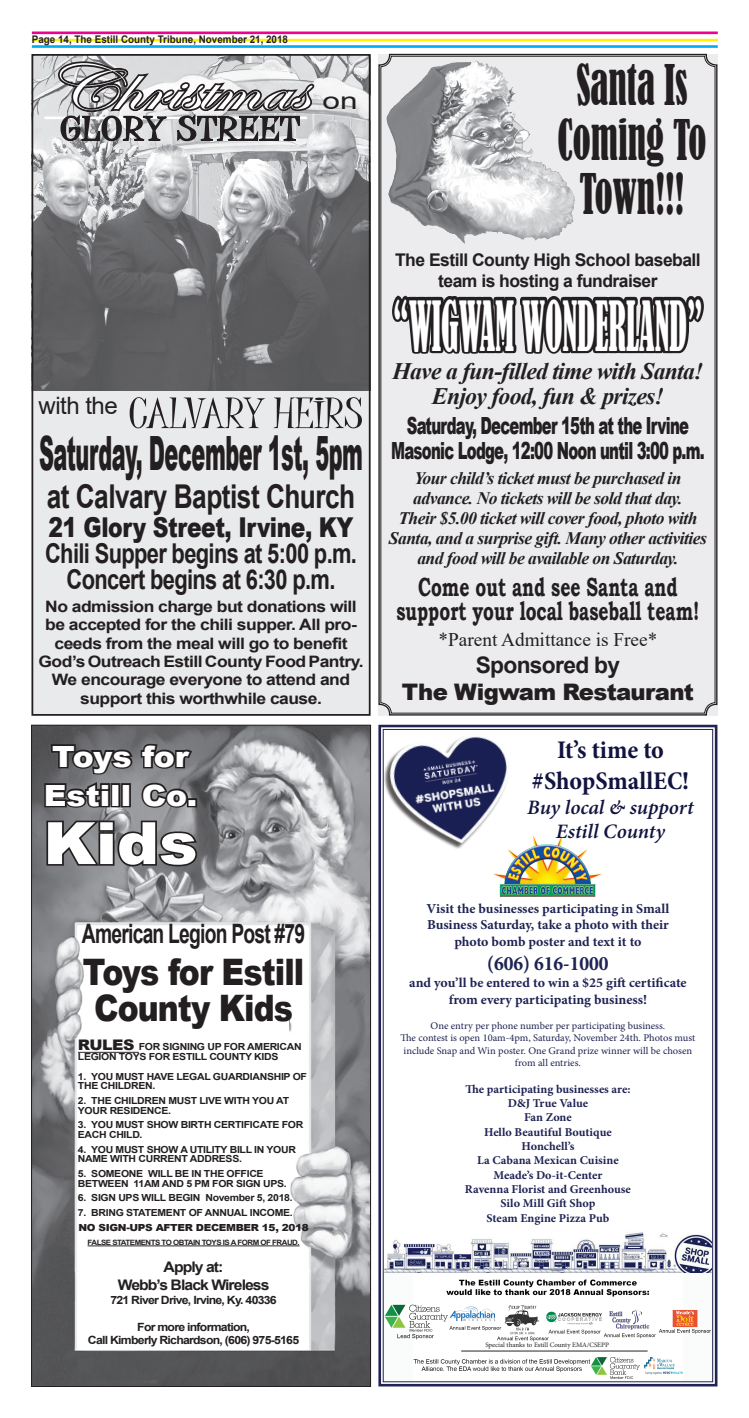
<style>
.page{position:relative;width:749px;height:1418px;background:#fff}
.page>*{position:absolute;margin:0;border:0;box-sizing:border-box;transform-origin:0 0}
.t1{font:65.62px "Edwardian Script ITC";color:#fff;scale:1.33 1}
.t2{font:condensed 64.75px "Bernard";color:#fff;scale:.5 1}
.t3{font:900 58.36px "Arial";color:#fff;scale:1.08 1}
.t4{font:condensed 52.5px "Bernard";color:#231f20;scale:.71 1}
.t5{font:900 47.25px "Arial";letter-spacing:-.02em;color:#231f20;scale:.44 1}
.t6{font:41.12px "Juice ITC";letter-spacing:-.02em;color:#231f20;scale:1.5 1}
.t7{font:900 36.49px/36.5px "Arial";letter-spacing:-.03em;color:#231f20;text-align:center;scale:.86 1}
.t8{font:700 32.81px "Arial";letter-spacing:-.02em;color:#231f20;scale:.8 1}
.t9{font:31.5px "Juice ITC";color:#231f20;scale:2 1}
.t10{font:900 29.22px "Arial";color:#fff;scale:1.08 1}
.t11{font:700 27.3px "Arial";letter-spacing:-.03em;color:#231f20;scale:.8 1}
.t12{font:900 27.3px "Arial";letter-spacing:-.02em;color:#231f20;scale:.8 1}
.t13{font:700 26.78px "Arial";letter-spacing:-.04em;color:#231f20;scale:.72 1}
.t14{font:700 26.25px "Bookman Old Style";color:#231f20;scale:.67 1}
.t15{font:700 condensed 25.64px/30.8px "Minion Pro";color:#121440;text-align:center}
.t16{font:900 23.62px "Arial";letter-spacing:-.05em;color:#231f20;scale:.63 1}
.t17{font:italic 700 23.62px "Times New Roman";letter-spacing:-.03em;color:#231f20}
.t18{font:23.62px "Arial";color:#231f20;scale:1.33 1}
.t19{font:900 22.75px "Arial";letter-spacing:-.03em;color:#231f20}
.t20{font:700 22.75px "Arial";letter-spacing:-.03em;color:#231f20}
.t21{font:italic 600 20.47px/24.6px "Minion Pro";letter-spacing:-.005em;color:#121440;text-align:center}
.t22{font:700 condensed 20.47px "Minion Pro";color:#1e2353}
.t23{font:19.25px "Times New Roman";color:#231f20}
.t24{font:italic 700 17.5px/20.1px "Times New Roman";letter-spacing:-.03em;color:#231f20;text-align:center}
.t25{font:700 17.5px/21px "Arial";letter-spacing:-.03em;color:#231f20;text-align:center}
.t26{font:700 15.75px/18.4px "Arial";letter-spacing:-.03em;color:#231f20;text-align:center;scale:1.11 1}
.t27{font:700 14.61px "Arial";letter-spacing:-.06em;color:#231f20;scale:1.08 1}
.t28{font:700 13.65px/16.4px "Minion Pro";color:#1e2353;text-align:center}
.t29{font:700 11.99px/14.3px "Minion Pro";color:#1e2353;text-align:center}
.t30{font:700 11.38px "Arial";letter-spacing:-.06em;color:#231f20;scale:1.08 1}
.t31{font:700 10.5px "Arial";color:#231f20;scale:.94 1}
.t32{font:10.24px/12.3px "Minion Pro";color:#1e2353;text-align:center}
.t33{font:700 9.71px/9.7px "Arial";letter-spacing:-.03em;color:#231f20;scale:1.08 1}
.t34{font:900 9.71px "Arial";letter-spacing:-.03em;color:#231f20;scale:1.08 1}
.t35{font:700 7.26px "Arial";letter-spacing:-.06em;color:#231f20;scale:1.08 1}
.t36{font:6.83px "Minion Pro";color:#231f20}
.s1{font-weight:900;font-size:14.61px}
</style>
<div class="page">
<svg style="left:388px;top:34px;width:318px;height:8px"></svg>
<img style="left:33px;top:726px;width:336px;height:658px">
<div style="left:91px;top:940px;width:197px;height:104px;background:#fff"></div>
<hr style="left:78px;top:1051px;width:61px;height:1px;background:#231f20">
<hr style="left:87px;top:1245px;width:212px;height:1px;background:#231f20">
<svg style="left:42px;top:742px;width:152px;height:68px;background:#5a595b"></svg>
<div style="left:187px;top:798px;width:10px;height:9px;border:3px solid #231f20"></div>
<svg style="left:45px;top:819px;width:154px;height:49px;background:#676769"></svg>
<hr style="left:32px;top:32px;width:685px;height:2px;background:#ed028c">
<hr style="left:32px;top:39px;width:685px;height:2px;background:#fff101">
<hr style="left:32px;top:45px;width:685px;height:3px;background:#00aeef">
<svg style="left:378px;top:725px;width:339px;height:661px"></svg>
<svg style="left:378px;top:53px;width:339px;height:663px;background:#d5d5d7"></svg>
<div style="left:32px;top:391px;width:338px;height:324px;background:#e9eaeb"></div>
<img style="left:35px;top:57px;width:332px;height:63px">
<img style="left:35px;top:120px;width:332px;height:271px">
<svg style="left:44px;top:60px;width:272px;height:135px;background:#afaeb0"></svg>
<div style="left:32px;top:54px;width:338px;height:661px;border:2px solid #231f20"></div>
<p class="t31" style="left:32px;top:32px;width:274px">Page 14, The Estill County Tribune, November 21, 2018</p>
<p class="t1" style="left:44px;top:53px;width:199px">Christmas</p>
<p class="t9" style="left:60px;top:111px;width:121px">GLORY STREET</p>
<p class="t18" style="left:322px;top:84px;width:28px">on</p>
<p class="t6" style="left:38px;top:390px;width:218px"><sup>with</sup> <sup>the</sup> CALVARY HEIRS</p>
<p class="t5" style="left:39px;top:419px;width:737px">Saturday, December 1st, 5pm</p>
<p class="t8" style="left:47px;top:473px;width:387px">at Calvary Baptist Church</p>
<p class="t12" style="left:48px;top:507px;width:383px">21 Glory Street, Irvine, KY</p>
<p class="t11" style="left:45px;top:534px;width:391px">Chili Supper begins at 5:00 p.m.</p>
<p class="t11" style="left:67px;top:560px;width:337px">Concert begins at 6:30 p.m.</p>
<p class="t26" style="left:45px;top:597px;width:282px">No admission charge but donations will be accepted for the chili supper. All pro&shy;ceeds from the meal will go to benefit</p>
<p class="t26" style="left:38px;top:652px;width:294px">God’s Outreach Estill County Food Pantry.</p>
<p class="t26" style="left:52px;top:671px;width:270px">We encourage everyone to attend and support this worthwhile cause.</p>
<p class="t10" style="left:52px;top:735px;width:128px">Toys for</p>
<p class="t10" style="left:44px;top:774px;width:144px">Estill Co.</p>
<p class="t3" style="left:43px;top:801px;width:144px">Kids</p>
<p class="t13" style="left:82px;top:915px;width:311px">American Legion Post #79</p>
<p class="t7" style="left:83px;top:952px;width:259px">Toys for Estill<br>County Kids</p>
<p class="t33" style="left:78px;top:1042px;width:208px"><span class="s1">RULES</span> FOR SIGNING UP FOR AMERICAN<br>LEGION TOYS FOR ESTILL COUNTY KIDS</p>
<p class="t33" style="left:78px;top:1071px;width:213px">1. YOU MUST HAVE LEGAL GUARDIANSHIP OF<br>THE CHILDREN.</p>
<p class="t33" style="left:78px;top:1095px;width:197px">2. THE CHILDREN MUST LIVE WITH YOU AT<br>YOUR RESIDENCE.</p>
<p class="t33" style="left:78px;top:1120px;width:210px">3. YOU MUST SHOW BIRTH CERTIFICATE FOR<br>EACH CHILD.</p>
<p class="t33" style="left:78px;top:1144px;width:203px">4. YOU MUST SHOW A UTILITY BILL IN YOUR<br>NAME WITH CURRENT ADDRESS.</p>
<p class="t33" style="left:78px;top:1168px;width:173px">5. SOMEONE WILL BE IN THE OFFICE</p>
<p class="t33" style="left:78px;top:1178px;width:195px">BETWEEN 11AM AND 5 PM FOR SIGN UPS.</p>
<p class="t33" style="left:78px;top:1193px;width:200px">6. SIGN UPS WILL BEGIN November 5, 2018.</p>
<p class="t33" style="left:78px;top:1207px;width:200px">7. BRING STATEMENT OF ANNUAL INCOME.</p>
<p class="t34" style="left:78px;top:1220px;width:215px">NO SIGN-UPS AFTER DECEMBER 15, 2018</p>
<p class="t35" style="left:87px;top:1237px;width:198px">FALSE STATEMENTS TO OBTAIN TOYS IS A FORM OF FRAUD.</p>
<p class="t27" style="left:163px;top:1256px;width:57px">Apply at:</p>
<p class="t27" style="left:118px;top:1274px;width:142px">Webb’s Black Wireless</p>
<p class="t30" style="left:110px;top:1291px;width:155px">721 River Drive, Irvine, Ky. 40336</p>
<p class="t30" style="left:137px;top:1318px;width:106px">For more information,</p>
<p class="t30" style="left:88px;top:1332px;width:197px">Call Kimberly Richardson, (606) 975-5165</p>
<p class="t4" style="left:576px;top:55px;width:158px">Santa Is</p>
<p class="t4" style="left:557px;top:109px;width:211px">Coming To</p>
<p class="t4" style="left:579px;top:163px;width:149px">Town!!!</p>
<p class="t25" style="left:395px;top:249px;width:307px">The Estill County High School baseball team is hosting a fundraiser</p>
<p class="t2" style="left:393px;top:288px;width:620px">“WIGWAM WONDERLAND”</p>
<p class="t17" style="left:392px;top:354px;width:312px">Have a fun-filled time with Santa!</p>
<p class="t17" style="left:431px;top:380px;width:233px">Enjoy food, fun &amp; prizes!</p>
<p class="t16" style="left:406px;top:408px;width:449px">Saturday, December 15th at the Irvine</p>
<p class="t16" style="left:391px;top:433px;width:499px">Masonic Lodge, 12:00 Noon until 3:00 p.m.</p>
<p class="t24" style="left:414px;top:467px;width:269px">Your child’s ticket must be purchased in</p>
<p class="t24" style="left:413px;top:487px;width:271px">advance. No tickets will be sold that day.</p>
<p class="t24" style="left:389px;top:508px;width:319px">Their $5.00 ticket will cover food, photo with<br>Santa, and a surprise gift. Many other activities and food will be available on Saturday.</p>
<p class="t14" style="left:418px;top:568px;width:389px">Come out and see Santa and</p>
<p class="t14" style="left:396px;top:591px;width:453px">support your local baseball team!</p>
<p class="t23" style="left:438px;top:626px;width:220px">*Parent Admittance is Free*</p>
<p class="t20" style="left:475px;top:649px;width:146px">Sponsored by</p>
<p class="t19" style="left:401px;top:676px;width:293px">The Wigwam Restaurant</p>
<p class="t15" style="left:531px;top:734px;width:159px">It’s time to #ShopSmallEC!</p>
<p class="t21" style="left:527px;top:794px;width:168px">Buy local &amp; support<br>Estill County</p>
<p class="t28" style="left:426px;top:900px;width:244px">Visit the businesses participating in Small<br>Business Saturday, take a photo with their photo bomb poster and text it to</p>
<p class="t22" style="left:487px;top:949px;width:123px">(606) 616-1000</p>
<p class="t28" style="left:409px;top:974px;width:279px;line-height:17.1px">and you’ll be entered to win a $25 gift certificate from every participating business!</p>
<p class="t32" style="left:400px;top:1019px;width:296px">One entry per phone number per participating business.<br>The contest is open 10am-4pm, Saturday, November 24th. Photos must include Snap and Win poster. One Grand prize winner will be chosen from all entries.</p>
<p class="t29" style="left:464px;top:1081px;width:167px">The participating businesses are:<br>D&amp;J True Value<br>Fan Zone<br>Hello Beautiful Boutique<br>Honchell’s<br>La Cabana Mexican Cuisine<br>Meade’s Do-it-Center<br>Ravenna Florist and Greenhouse<br>Silo Mill Gift Shop<br>Steam Engine Pizza Pub</p>
<p class="t36" style="left:485px;top:1340px;width:125px">Special thanks to Estill County EMA/CSEPP</p>
</div>
